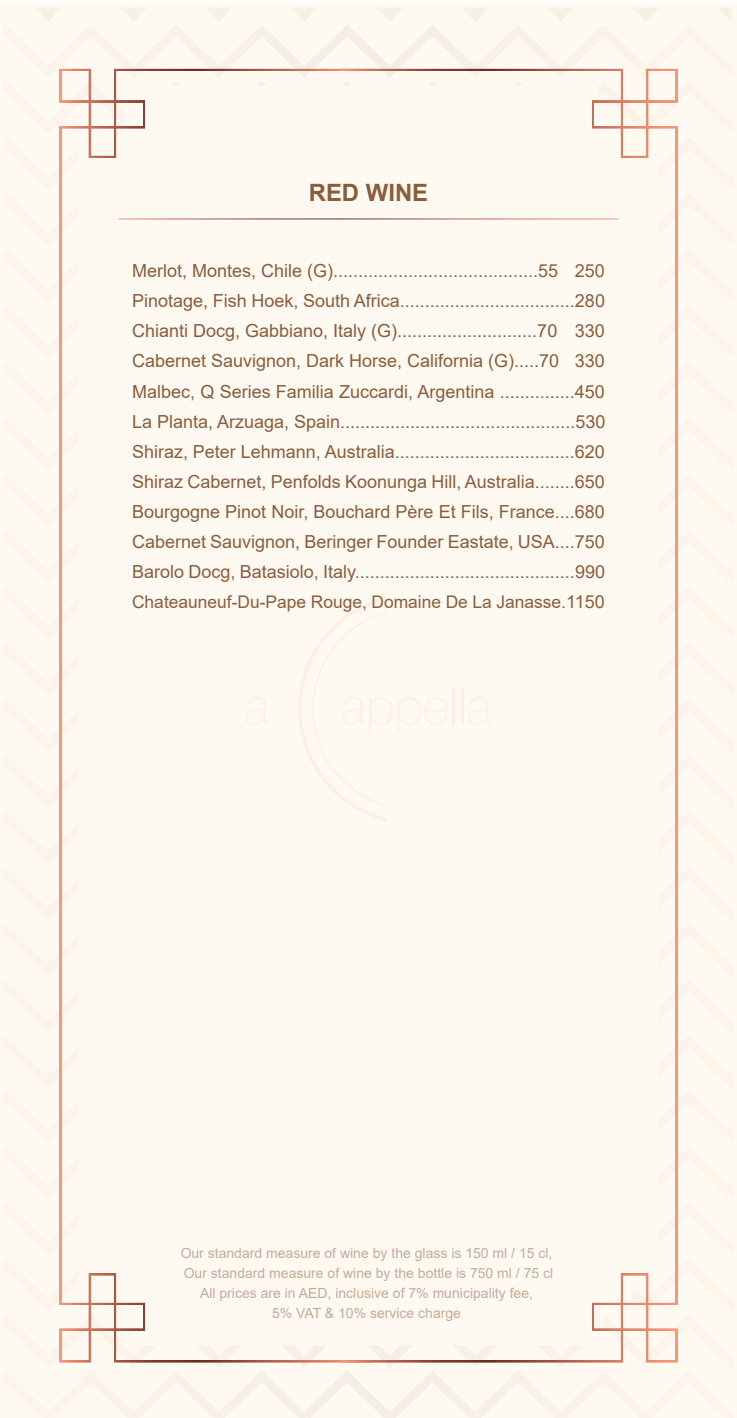
<style>
.page{position:relative;width:737px;height:1418px;background:#fff}
.page>*{position:absolute;margin:0;border:0;box-sizing:border-box;transform-origin:0 0}
.t1{font:700 23.8px "Arial";color:#8a5d3b}
.t2{font:18px/30px "Arial";color:#8a5d3b;text-align:justify}
.t3{font:17.4px "Arial";color:#8a5d3b}
.t4{font:14px/19.8px "Arial";color:#8a5d3b;text-align:center}
.s1{font-size:18px}
</style>
<div class="page">
<div style="left:3px;top:7px;width:731px;height:1410px;background:#fef9f1"></div>
<h1 class="t1" style="left:309px;top:176px;width:121px">RED WINE</h1>
<p class="t2" style="left:132px;top:256px;width:475px">Merlot, Montes, Chile (G).........................................55 250<br>Pinotage, Fish Hoek, South Africa...................................280<br>Chianti Docg, Gabbiano, Italy (G)............................70 330<br>Cabernet Sauvignon, Dark Horse, California (G).....70 330<br>Malbec, Q Series Familia Zuccardi, Argentina ...............450<br>La Planta, Arzuaga, Spain...............................................530<br>Shiraz, Peter Lehmann, Australia....................................620<br>Shiraz Cabernet, Penfolds Koonunga Hill, Australia........650<br>Bourgogne Pinot Noir, Bouchard Père Et Fils, France....680<br>Cabernet Sauvignon, Beringer Founder Eastate, USA....750<br>Barolo Docg, Batasiolo, Italy............................................990</p>
<p class="t3" style="left:132px;top:589px;width:474px">Chateauneuf-Du-Pape Rouge, Domaine De La Janasse.<span class="s1">1150</span></p>
<p class="t4" style="left:181px;top:1243px;width:374px">Our standard measure of wine by the glass is 150 ml / 15 cl, Our standard measure of wine by the bottle is 750 ml / 75 cl All prices are in AED, inclusive of 7% municipality fee,<br>5% VAT &amp; 10% service charge</p>
</div>
